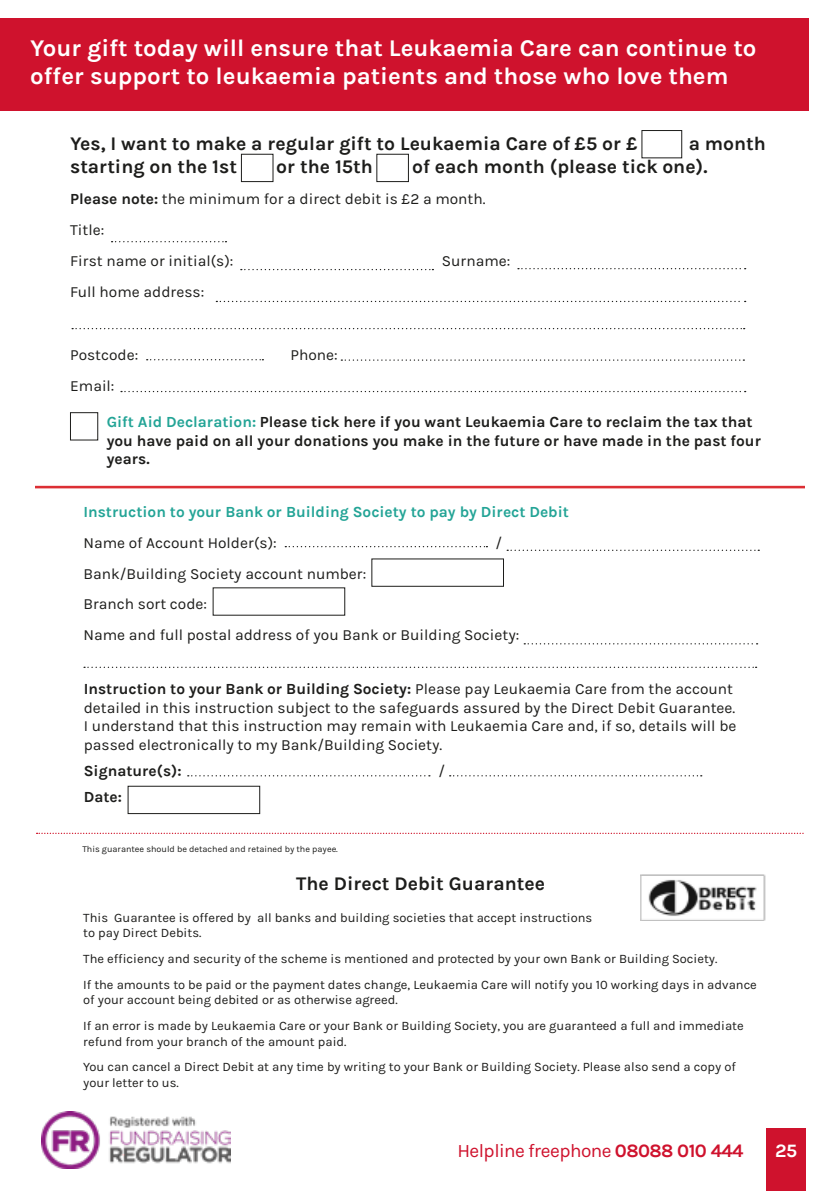
<style>
.page{position:relative;width:840px;height:1191px;background:#fff}
.page>*{position:absolute;margin:0;border:0;box-sizing:border-box;transform-origin:0 0}
.t1{font:700 24px/28.8px "Karla";color:#fff}
.t2{font:700 19.4px "Karla";color:#1d1d1b}
.t3{font:19px "Karla";letter-spacing:-.03em;color:#cf122d}
.t4{font:700 19px "Karla";color:#fff}
.t5{font:15.4px/31px "Karla";color:#1d1d1b}
.t6{font:700 15.4px/18.6px "Karla";color:#1d1d1b}
.t7{font:700 15.4px "Karla";color:#23a496}
.t8{font:12.8px/25.8px "Karla";color:#1d1d1b}
.t9{font:9px "Karla";color:#1d1d1b}
.s1{font-style:inherit}
.s2{font-weight:700}
.s3{color:#23a496}
</style>
<div class="page">
<div style="left:765px;top:1128px;width:40px;height:63px;background:#cf122d"></div>
<div style="left:0;top:18px;width:808px;height:93px;background:#cf122d"></div>
<hr style="left:36px;top:486px;width:767px;height:2px;background:#dc2f34">
<img style="left:640px;top:875px;width:126px;height:46px">
<svg style="left:37px;top:832px;width:766px;height:2px"></svg>
<svg style="left:241px;top:269px;width:192px;height:1px"></svg>
<svg style="left:216px;top:301px;width:529px;height:1px"></svg>
<svg style="left:72px;top:328px;width:672px;height:1px"></svg>
<svg style="left:147px;top:359px;width:116px;height:1px"></svg>
<svg style="left:111px;top:241px;width:115px;height:1px"></svg>
<svg style="left:341px;top:359px;width:403px;height:2px"></svg>
<svg style="left:517px;top:268px;width:228px;height:1px"></svg>
<svg style="left:121px;top:391px;width:624px;height:1px"></svg>
<div style="left:641px;top:130px;width:40px;height:28px;border:1px solid #1d1d1b"></div>
<div style="left:70px;top:412px;width:28px;height:28px;border:1px solid #1d1d1b"></div>
<svg style="left:285px;top:546px;width:202px;height:1px"></svg>
<svg style="left:507px;top:549px;width:251px;height:2px"></svg>
<svg style="left:524px;top:643px;width:233px;height:1px"></svg>
<svg style="left:84px;top:666px;width:672px;height:2px"></svg>
<svg style="left:188px;top:775px;width:241px;height:1px"></svg>
<svg style="left:449px;top:775px;width:252px;height:1px"></svg>
<div style="left:128px;top:786px;width:132px;height:28px;border:1px solid #1d1d1b"></div>
<div style="left:241px;top:154px;width:32px;height:28px;border:1px solid #1d1d1b"></div>
<div style="left:376px;top:154px;width:32px;height:28px;border:1px solid #1d1d1b"></div>
<img style="left:42px;top:1111px;width:189px;height:57px">
<h1 class="t1" style="left:30px;top:33px;width:727px">Your gift today will ensure that Leukaemia Care can continue to offer support to leukaemia patients and those who love them</h1>
<h2 class="t2" style="left:70px;top:132px;width:568px">Yes, I want to make a regular gift to Leukaemia Care of £<span class="s1">5</span> or £</h2>
<h2 class="t2" style="left:688px;top:132px;width:79px">a month</h2>
<h2 class="t2" style="left:70px;top:155px;width:168px">starting on the 1st</h2>
<h2 class="t2" style="left:276px;top:155px;width:98px">or the 15th</h2>
<h2 class="t2" style="left:412px;top:155px;width:297px">of each month (please tick one).</h2>
<p class="t5" style="left:70px;top:183px;width:416px"><span class="s2">Please note:</span> the minimum for a direct debit is £2 a month.<br>Title:<br>First name or initial(s):</p>
<p class="t5" style="left:441px;top:245px;width:70px">Surname:</p>
<p class="t5" style="left:70px;top:276px;width:136px">Full home address:</p>
<p class="t5" style="left:70px;top:340px;width:70px">Postcode:</p>
<p class="t5" style="left:290px;top:339px;width:49px">Phone:</p>
<p class="t5" style="left:70px;top:371px;width:46px">Email:</p>
<p class="t6" style="left:107px;top:412px;width:655px"><span class="s3">Gift Aid Declaration:</span> Please tick here if you want Leukaemia Care to reclaim the tax that you have paid on all your donations you make in the future or have made in the past four years.</p>
<p class="t7" style="left:83px;top:502px;width:487px">Instruction to your Bank or Building Society to pay by Direct Debit</p>
<p class="t5" style="left:83px;top:527px;width:195px">Name of Account Holder(s):</p>
<p class="t5" style="left:495px;top:527px;width:8px">/</p>
<p class="t5" style="left:83px;top:558px;width:437px">Bank/Building Society account number:<br>Branch sort code:<br>Name and full postal address of you Bank or Building Society:</p>
<p class="t5" style="left:84px;top:680px;width:653px;line-height:18.6px"><span class="s2">Instruction to your Bank or Building Society:</span> Please pay Leukaemia Care from the account detailed in this instruction subject to the safeguards assured by the Direct Debit Guarantee.<br>I understand that this instruction may remain with Leukaemia Care and, if so, details will be passed electronically to my Bank/Building Society.</p>
<p class="t6" style="left:84px;top:761px;width:99px">Signature(s):</p>
<p class="t5" style="left:438px;top:755px;width:8px">/</p>
<p class="t6" style="left:84px;top:788px;width:40px">Date:</p>
<p class="t9" style="left:82px;top:844px;width:257px">This guarantee should be detached and retained by the payee.</p>
<h2 class="t2" style="left:296px;top:872px;width:250px">The Direct Debit Guarantee</h2>
<p class="t8" style="left:83px;top:910px;width:510px;line-height:15.4px">This Guarantee is offered by all banks and building societies that accept instructions to pay Direct Debits.</p>
<p class="t8" style="left:83px;top:946px;width:674px">The efficiency and security of the scheme is mentioned and protected by your own Bank or Building Society.<br>If the amounts to be paid or the payment dates change, Leukaemia Care will notify you 10 working days in advance</p>
<p class="t8" style="left:83px;top:987px;width:661px">of your account being debited or as otherwise agreed.<br>If an error is made by Leukaemia Care or your Bank or Building Society, you are guaranteed a full and immediate</p>
<p class="t8" style="left:83px;top:1028px;width:654px">refund from your branch of the amount paid.<br>You can cancel a Direct Debit at any time by writing to your Bank or Building Society. Please also send a copy of</p>
<p class="t8" style="left:83px;top:1070px;width:97px">your letter to us.</p>
<h3 class="t3" style="left:457px;top:1140px;width:287px">Helpline freephone <span class="s2">08088 010 444</span></h3>
<h3 class="t4" style="left:774px;top:1140px;width:23px">25</h3>
</div>
